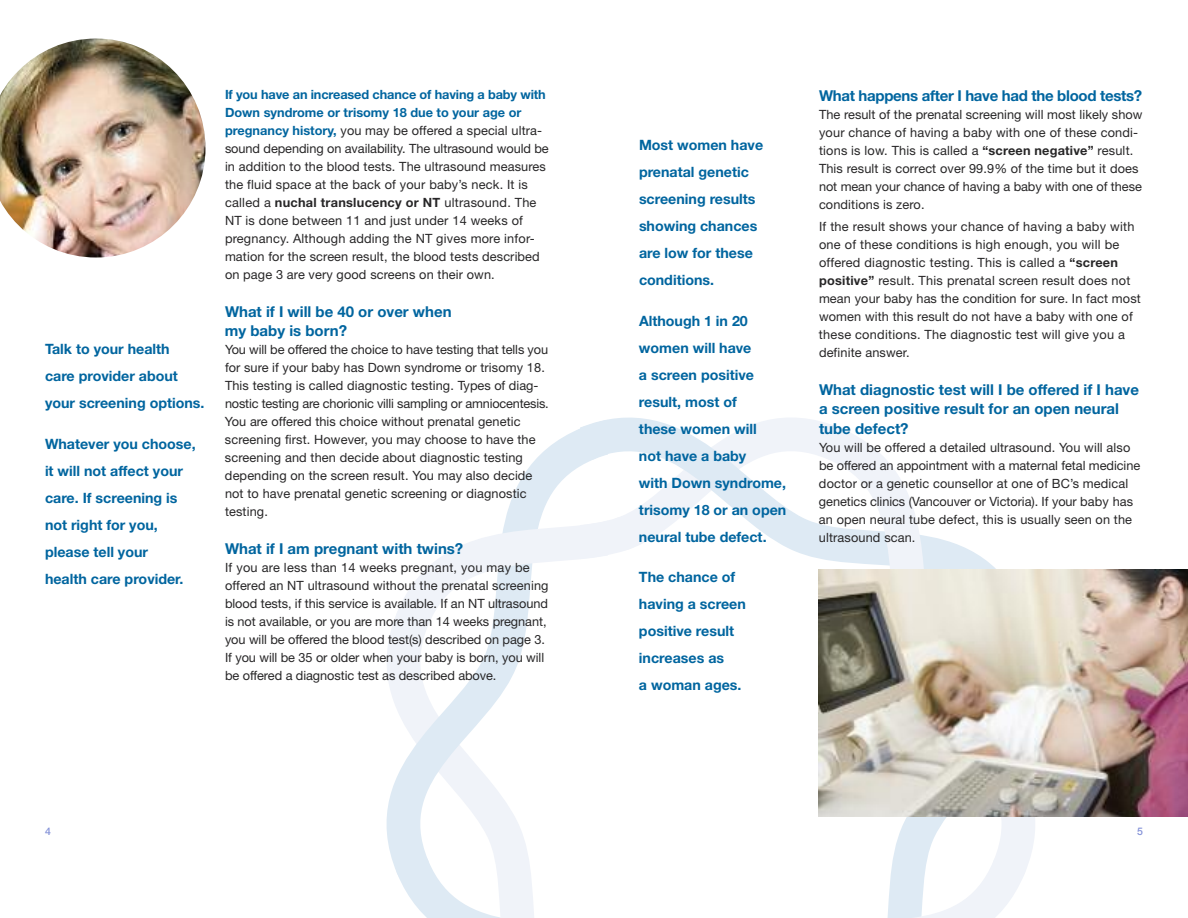
<style>
.page{position:relative;width:1188px;height:918px;background:#fff}
.page>*{position:absolute;margin:0;border:0;box-sizing:border-box;transform-origin:0 0}
.t1{font:700 15px/19.5px "Helvetica Neue";color:#00659f}
.t2{font:700 15px "Helvetica Neue";letter-spacing:-.02em;color:#00659f}
.t3{font:700 14.25px/27px "Helvetica Neue";color:#00659f}
.t4{font:12.75px/18px "Helvetica Neue";letter-spacing:.01em;color:#272627}
.t5{font:500 10.5px "Helvetica Neue";color:#8492d8}
.s1{font-weight:700;color:#00659f}
.s2{font-weight:700}
</style>
<div class="page">
<svg style="left:387px;top:417px;width:648px;height:501px"></svg>
<img style="left:0;top:39px;width:206px;height:219px">
<img style="left:819px;top:569px;width:369px;height:248px">
<p class="t3" style="left:45px;top:337px;width:161px">Talk to your health<br>care provider about your screening options.</p>
<p class="t3" style="left:45px;top:431px;width:152px">Whatever you choose, it will not affect your care. If screening is not right for you, please tell your<br>health care provider.</p>
<p class="t4" style="left:225px;top:87px;width:325px"><span class="s1">If you have an increased chance of having a baby with Down syndrome or trisomy 18 due to your age or pregnancy history,</span> you may be offered a special ultra&shy;sound depending on availability. The ultrasound would be in addition to the blood tests. The ultrasound measures the fluid space at the back of your baby’s neck. It is called a <span class="s2">nuchal translucency or NT</span> ultrasound. The NT is done between 11 and just under 14 weeks of pregnancy. Although adding the NT gives more infor&shy;mation for the screen result, the blood tests described on page 3 are very good screens on their own.</p>
<p class="t1" style="left:225px;top:303px;width:228px">What if I will be 40 or over when my baby is born?</p>
<p class="t4" style="left:225px;top:342px;width:325px">You will be offered the choice to have testing that tells you for sure if your baby has Down syndrome or trisomy 18.<br>This testing is called diagnostic testing. Types of diag&shy;nostic testing are chorionic villi sampling or amniocentesis.<br>You are offered this choice without prenatal genetic screening first. However, you may choose to have the screening and then decide about diagnostic testing depending on the screen result. You may also decide not to have prenatal genetic screening or diagnostic testing.</p>
<p class="t1" style="left:225px;top:540px;width:240px">What if I am pregnant with twins?</p>
<p class="t4" style="left:225px;top:559px;width:325px">If you are less than 14 weeks pregnant, you may be offered an NT ultrasound without the prenatal screening blood tests, if this service is available. If an NT ultrasound is not available, or you are more than 14 weeks pregnant, you will be offered the blood test(s) described on page 3.<br>If you will be 35 or older when your baby is born, you will be offered a diagnostic test as described above.</p>
<p class="t3" style="left:639px;top:133px;width:126px">Most women have prenatal genetic screening results showing chances are low for these conditions.</p>
<p class="t3" style="left:639px;top:309px;width:149px">Although 1 in 20 women will have<br>a screen positive result, most of<br>these women will<br>not have a baby<br>with Down syndrome, trisomy 18 or an open neural tube defect.</p>
<p class="t3" style="left:639px;top:565px;width:108px">The chance of having a screen positive result increases as<br>a woman ages.</p>
<p class="t2" style="left:819px;top:90px;width:325px">What happens after I have had the blood tests?</p>
<p class="t4" style="left:819px;top:106px;width:325px">The result of the prenatal screening will most likely show your chance of having a baby with one of these condi&shy;tions is low. This is called a <span class="s2">“screen negative”</span> result.<br>This result is correct over 99.9% of the time but it does not mean your chance of having a baby with one of these conditions is zero.</p>
<p class="t4" style="left:819px;top:219px;width:323px">If the result shows your chance of having a baby with one of these conditions is high enough, you will be offered diagnostic testing. This is called a <span class="s2">“screen positive”</span> result. This prenatal screen result does not mean your baby has the condition for sure. In fact most women with this result do not have a baby with one of these conditions. The diagnostic test will give you a definite answer.</p>
<p class="t1" style="left:819px;top:381px;width:322px">What diagnostic test will I be offered if I have a screen positive result for an open neural tube defect?</p>
<p class="t4" style="left:819px;top:439px;width:323px">You will be offered a detailed ultrasound. You will also be offered an appointment with a maternal fetal medicine doctor or a genetic counsellor at one of BC’s medical genetics clinics (Vancouver or Victoria). If your baby has an open neural tube defect, this is usually seen on the ultrasound scan.</p>
<p class="t5" style="left:45px;top:828px;width:7px">4</p>
<p class="t5" style="left:1137px;top:828px;width:7px">5</p>
</div>
